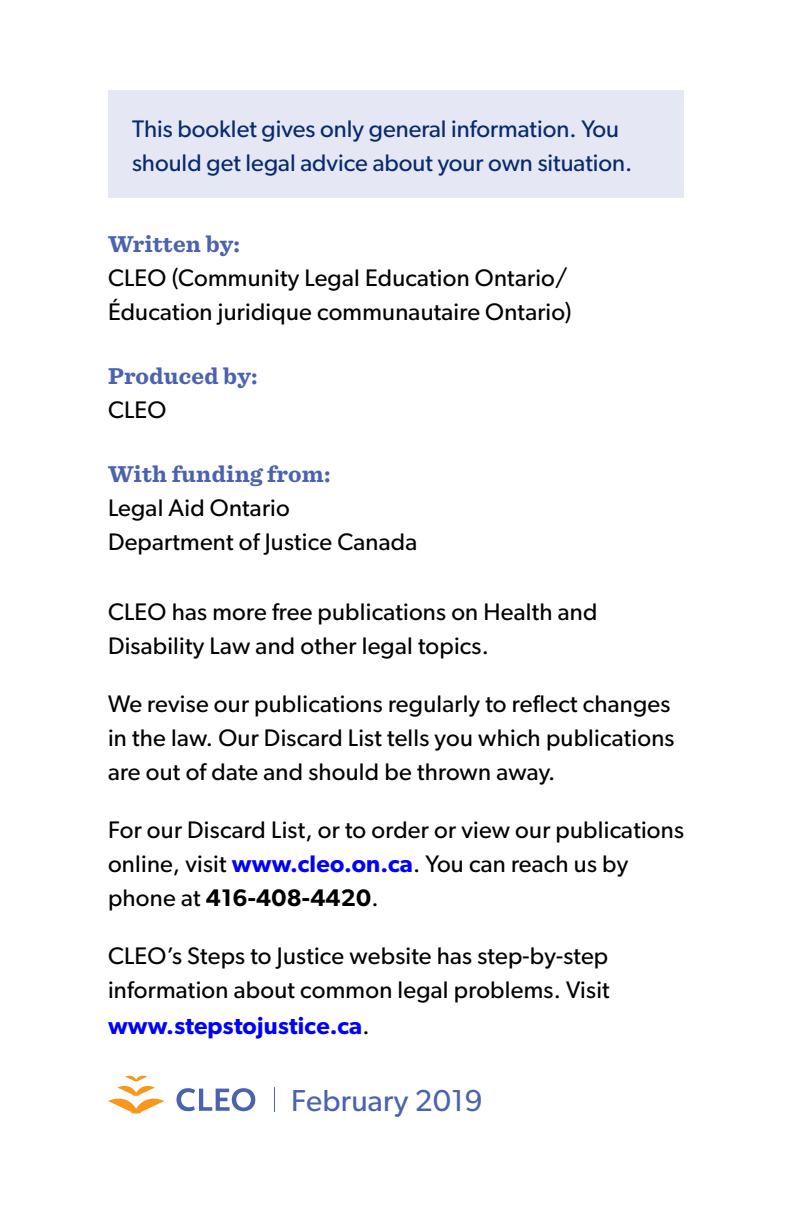
<style>
.page{position:relative;width:792px;height:1224px;background:#fff}
.page>*{position:absolute;margin:0;border:0;box-sizing:border-box;transform-origin:0 0}
.t1{font:30.4px "Gibson";letter-spacing:.01em;color:#4b63ae}
.t2{font:24px/34px "Gibson";letter-spacing:.01em;color:#000}
.t3{font:24px/34px "Gibson";color:#062a6c}
.t4{font:700 24px "Sentinel";letter-spacing:.01em;color:#4b63ae}
.s1{font-weight:600;color:#00f}
.s2{font-weight:600}
</style>
<div class="page">
<svg style="left:176px;top:1088px;width:79px;height:23px"></svg>
<svg style="left:108px;top:1076px;width:56px;height:38px"></svg>
<svg style="left:274px;top:1087px;width:1px;height:25px"></svg>
<div style="left:108px;top:90px;width:576px;height:108px;background:#e6e7f4"></div>
<p class="t3" style="left:132px;top:111px;width:502px">This booklet gives only general information. You should get legal advice about your own situation.</p>
<p class="t4" style="left:108px;top:225px;width:134px">Written by:</p>
<p class="t2" style="left:108px;top:260px;width:465px">CLEO (Community Legal Education Ontario/<br>Éducation juridique communautaire Ontario)</p>
<p class="t4" style="left:108px;top:357px;width:151px">Produced by:</p>
<p class="t2" style="left:108px;top:392px;width:60px">CLEO</p>
<p class="t4" style="left:108px;top:455px;width:224px">With funding from:</p>
<p class="t2" style="left:108px;top:490px;width:311px">Legal Aid Ontario<br>Department of Justice Canada</p>
<p class="t2" style="left:108px;top:594px;width:491px">CLEO has more free publications on Health and<br>Disability Law and other legal topics.</p>
<p class="t2" style="left:108px;top:686px;width:568px">We revise our publications regularly to reflect changes in the law. Our Discard List tells you which publications are out of date and should be thrown away.</p>
<p class="t2" style="left:108px;top:812px;width:578px">For our Discard List, or to order or view our publications online, visit <span class="s1">www.cleo.on.ca</span>. You can reach us by phone at <span class="s2">416‑408‑4420</span>.</p>
<p class="t2" style="left:108px;top:938px;width:503px;line-height:35px;text-align:justify">CLEO’s Steps to Justice website has step-by-step information about common legal problems. Visit <span class="s1">www.stepstojustice.ca</span>.</p>
<p class="t1" style="left:291px;top:1082px;width:193px">February 2019</p>
</div>
